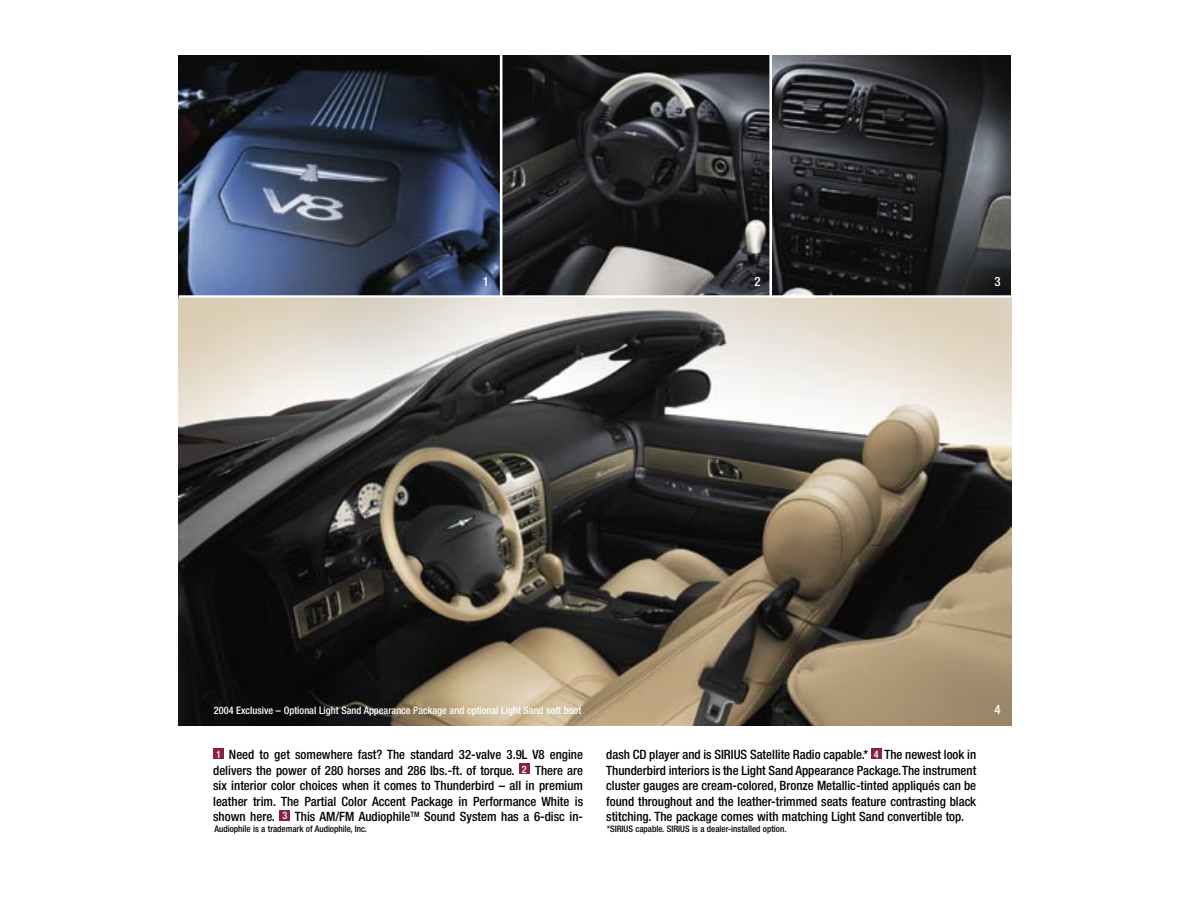
<style>
.page{position:relative;width:1188px;height:918px;background:#fff}
.page>*{position:absolute;margin:0;border:0;box-sizing:border-box;transform-origin:0 0}
.t1{font:500 condensed 12.9px/15.5px "Helvetica Neue";color:#000;text-align:justify}
.t2{font:500 condensed 12.9px "Helvetica Neue";color:#fff}
.Captions{font:500 condensed 10.35px "Helvetica Neue";color:#fff}
.t3{font:500 condensed 9px "Helvetica Neue";color:#000}
</style>
<div class="page">
<img style="left:179px;top:298px;width:832px;height:428px">
<div style="left:213px;top:748px;width:11px;height:11px;background:#882147"></div>
<div style="left:519px;top:764px;width:11px;height:10px;background:#882147"></div>
<div style="left:280px;top:810px;width:10px;height:10px;background:#882147"></div>
<div style="left:871px;top:748px;width:11px;height:11px;background:#882147"></div>
<img style="left:178px;top:55px;width:322px;height:240px">
<img style="left:502px;top:55px;width:267px;height:240px">
<svg style="left:772px;top:55px;width:239px;height:240px;background:#2b2c2f"></svg>
<p class="t2" style="left:483px;top:274px;width:8px">1</p>
<p class="t2" style="left:754px;top:274px;width:8px">2</p>
<p class="t2" style="left:994px;top:274px;width:8px">3</p>
<p class="Captions" style="left:214px;top:704px;width:369px">2004 Exclusive – Optional Light Sand Appearance Package and optional Light Sand soft boot</p>
<p class="t2" style="left:994px;top:702px;width:8px">4</p>
<p class="t1" style="left:213px;top:747px;width:371px;text-indent:16px">Need to get somewhere fast? The standard 32-valve 3.9L V8 engine delivers the power of 280 horses and 286 lbs.-ft. of torque.</p>
<p class="Captions" style="left:216px;top:748px;width:6px">1</p>
<p class="t1" style="left:213px;top:762px;width:372px;text-indent:322px">There are six interior color choices when it comes to Thunderbird – all in premium leather trim. The Partial Color Accent Package in Performance White is shown here.</p>
<p class="Captions" style="left:522px;top:763px;width:6px">2</p>
<p class="Captions" style="left:282px;top:810px;width:6px">3</p>
<p class="t1" style="left:295px;top:809px;width:290px">This AM/FM Audiophile<sup>TM</sup> Sound System has a 6-disc in-</p>
<p class="t1" style="left:606px;top:747px;width:264px">dash CD player and is SIRIUS Satellite Radio capable.*</p>
<p class="Captions" style="left:874px;top:748px;width:6px">4</p>
<p class="t1" style="left:606px;top:747px;width:372px;text-indent:278px">The newest look in Thunderbird interiors is the Light Sand Appearance Package. The instrument cluster gauges are cream-colored, Bronze Metallic-tinted appliqués can be found throughout and the leather-trimmed seats feature contrasting black stitching. The package comes with matching Light Sand convertible top.</p>
<p class="t3" style="left:214px;top:824px;width:154px">Audiophile is a trademark of Audiophile, Inc.</p>
<p class="t3" style="left:607px;top:824px;width:181px">*SIRIUS capable. SIRIUS is a dealer-installed option.</p>
</div>
